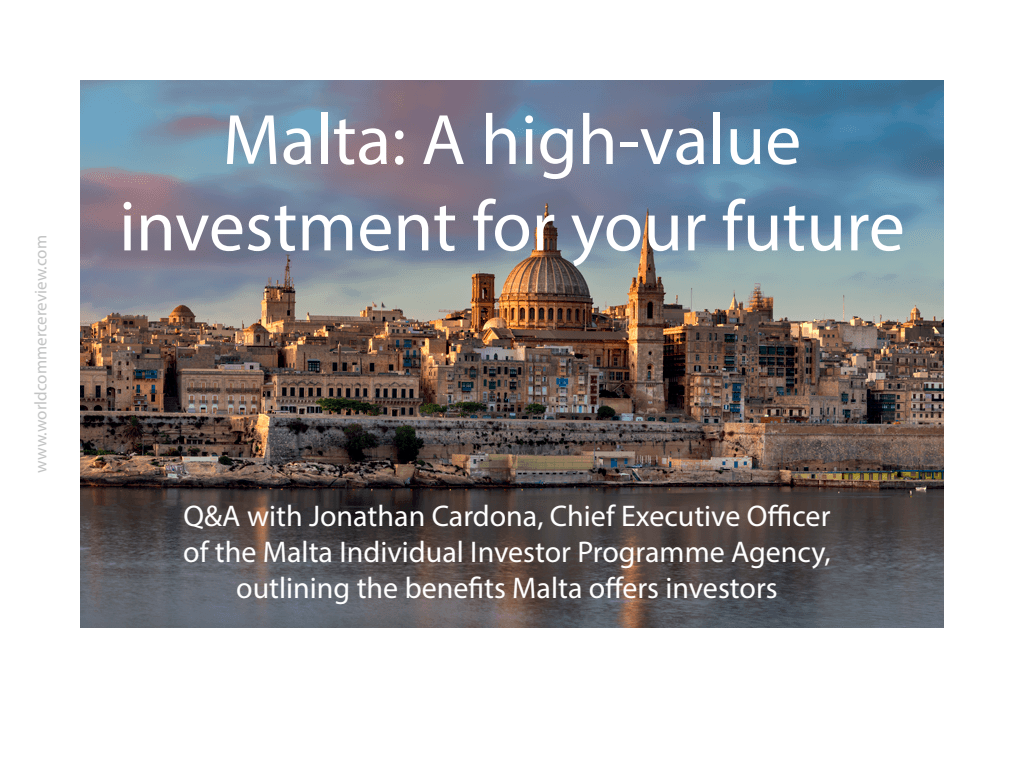
<style>
.page{position:relative;width:1024px;height:768px;background:#fff}
.page>*{position:absolute;margin:0;border:0;box-sizing:border-box;transform-origin:0 0}
.t1{font:72px/86.4px "Myriad Pro";color:#fff;text-align:center}
.t2{font:30px/36px "Myriad Pro";color:#fff;text-align:center}
.t3{font:17px "Myriad Pro";color:#c2c3c3}
</style>
<div class="page">
<img style="left:80px;top:80px;width:864px;height:548px">
<p class="t3" style="left:30px;top:473px;width:239px;rotate:-90deg">www.worldcommercereview.com</p>
<h1 class="t1" style="left:119px;top:96px;width:787px">Malta: A high-value investment for your future</h1>
<p class="t2" style="left:183px;top:497px;width:649px">Q&amp;A with Jonathan Cardona, Chief Executive Officer of the Malta Individual Investor Programme Agency, outlining the benefits Malta offers investors</p>
</div>
